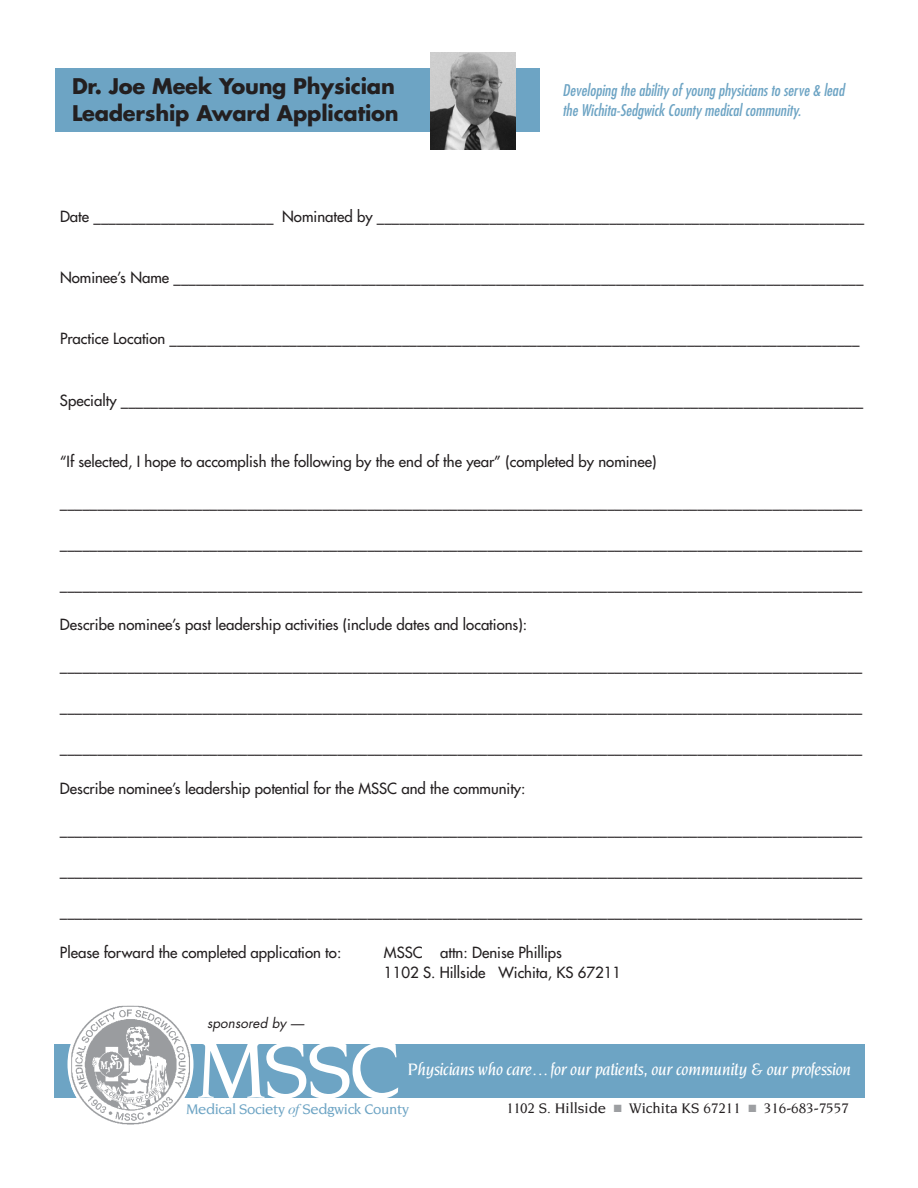
<style>
.page{position:relative;width:918px;height:1188px;background:#fff}
.page>*{position:absolute;margin:0;border:0;box-sizing:border-box;transform-origin:0 0}
.t1{font:500 85.5px "Novarese";color:#fff}
.t2{font:700 21px/27.3px "Futura";letter-spacing:-.01em;color:#231f20}
.t3{font:italic 500 18px "Novarese";letter-spacing:-.025em;color:#fff}
.t4{font:italic condensed 15.75px/19.5px "Futura";color:#6da4c4}
.t5{font:15px/20.4px "Futura";color:#231f20}
.t6{font:500 15px "Novarese";color:#231f20}
.t7{font:500 15px "Novarese";letter-spacing:-.025em;color:#6da4c4}
.t8{font:italic 13.5px "Futura";letter-spacing:.005em;color:#231f20}
.s1{color:#9d9fa2}
.s2{font-family:"Times";font-weight:400;font-style:italic}
</style>
<div class="page">
<div style="left:55px;top:69px;width:485px;height:63px;background:#6da4c4"></div>
<div style="left:54px;top:1044px;width:811px;height:54px;background:#6da4c4"></div>
<div style="left:68px;top:1000px;width:126px;height:129px;background:#fff;border-radius:50%"></div>
<img style="left:71px;top:1006px;width:119px;height:119px">
<img style="left:430px;top:53px;width:86px;height:97px">
<h2 class="t2" style="left:72px;top:74px;width:328px">Dr. Joe Meek Young Physician<br>Leadership Award Application</h2>
<p class="t4" style="left:562px;top:81px;width:283px">Developing the ability of young physicians to serve &amp; lead the Wichita-Sedgwick County medical community.</p>
<p class="t5" style="left:60px;top:207px;width:806px">Date ________________________ Nominated by _________________________________________________________________</p>
<p class="t5" style="left:60px;top:268px;width:805px">Nominee’s Name ____________________________________________________________________________________________</p>
<p class="t5" style="left:60px;top:330px;width:801px">Practice Location ____________________________________________________________________________________________</p>
<p class="t5" style="left:60px;top:391px;width:805px">Specialty ___________________________________________________________________________________________________</p>
<p class="t5" style="left:60px;top:452px;width:598px">“If selected, I hope to accomplish the following by the end of the year” (completed by nominee)</p>
<p class="t5" style="left:60px;top:493px;width:804px">___________________________________________________________________________________________________________</p>
<p class="t5" style="left:60px;top:534px;width:804px">___________________________________________________________________________________________________________</p>
<p class="t5" style="left:60px;top:575px;width:804px">___________________________________________________________________________________________________________</p>
<p class="t5" style="left:60px;top:616px;width:469px">Describe nominee’s past leadership activities (include dates and locations):</p>
<p class="t5" style="left:60px;top:657px;width:804px">___________________________________________________________________________________________________________</p>
<p class="t5" style="left:60px;top:698px;width:804px">___________________________________________________________________________________________________________</p>
<p class="t5" style="left:60px;top:738px;width:804px">___________________________________________________________________________________________________________</p>
<p class="t5" style="left:60px;top:779px;width:467px">Describe nominee’s leadership potential for the MSSC and the community:</p>
<p class="t5" style="left:60px;top:820px;width:804px">___________________________________________________________________________________________________________</p>
<p class="t5" style="left:60px;top:861px;width:804px">___________________________________________________________________________________________________________</p>
<p class="t5" style="left:60px;top:902px;width:804px">___________________________________________________________________________________________________________</p>
<p class="t5" style="left:60px;top:943px;width:283px">Please forward the completed application to:</p>
<p class="t5" style="left:384px;top:943px;width:239px">MSSC attn: Denise Phillips<br>1102 S. Hillside Wichita, KS 67211</p>
<p class="t8" style="left:207px;top:1017px;width:99px">sponsored by —</p>
<h1 class="t1" style="left:196px;top:1035px;width:207px">MSSC</h1>
<p class="t3" style="left:407px;top:1062px;width:445px">Physicians who care... for our patients, our community &amp; our profession</p>
<p class="t6" style="left:507px;top:1102px;width:344px">1102 S. Hillside <span class="s1">■</span> Wichita KS 67211 <span class="s1">■</span> 316-683-7557</p>
<p class="t7" style="left:186px;top:1103px;width:225px">Medical Society <span class="s2">of</span> Sedgwick County</p>
</div>
